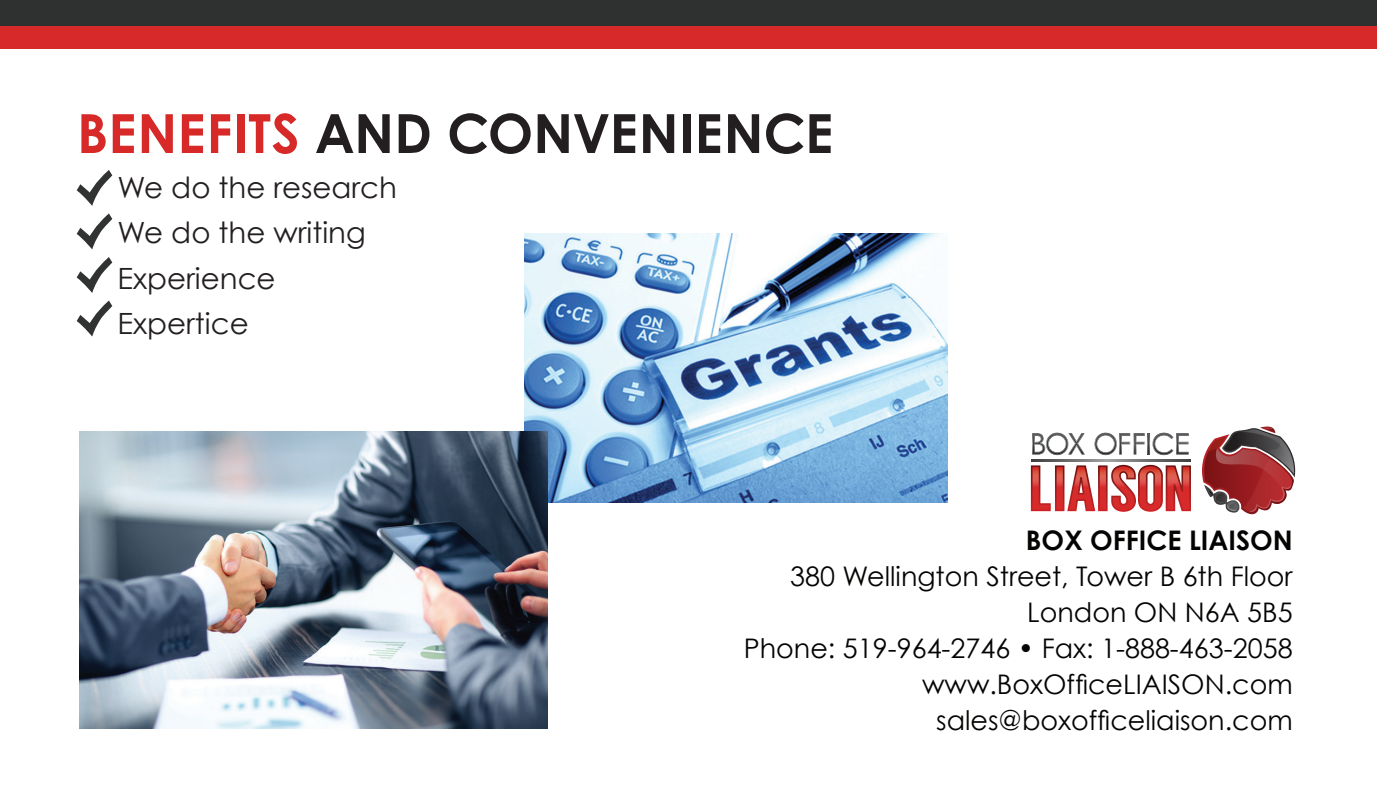
<style>
.page{position:relative;width:1377px;height:810px;background:#fff}
.page>*{position:absolute;margin:0;border:0;box-sizing:border-box;transform-origin:0 0}
.t1{font:700 54px "Century Gothic";color:#231f20}
.Bullets{font:29.25px "Century Gothic";color:#231f20}
.smaller_text{font:27px "Century Gothic";color:#040503}
.smaller_text-2{font:700 27px "Century Gothic";color:#040503}
.s1{color:#d72928}
</style>
<div class="page">
<img style="left:525px;top:233px;width:423px;height:270px">
<img style="left:80px;top:431px;width:467px;height:298px">
<div style="left:0;top:0;width:1377px;height:49px;background:#d72929"></div>
<div style="left:0;top:0;width:1377px;height:26px;background:#2f3030"></div>
<svg style="left:1032px;top:433px;width:53px;height:22px"></svg>
<svg style="left:1094px;top:433px;width:95px;height:22px"></svg>
<svg style="left:1031px;top:460px;width:160px;height:1px"></svg>
<svg style="left:1031px;top:465px;width:160px;height:47px"></svg>
<svg style="left:1202px;top:427px;width:93px;height:88px"></svg>
<svg style="left:77px;top:170px;width:35px;height:36px"></svg>
<svg style="left:77px;top:213px;width:35px;height:36px"></svg>
<svg style="left:77px;top:257px;width:35px;height:36px"></svg>
<svg style="left:77px;top:301px;width:35px;height:35px"></svg>
<p class="t1" style="left:77px;top:99px;width:758px"><span class="s1">BENEFITS</span> AND CONVENIENCE</p>
<p class="Bullets" style="left:117px;top:170px;width:281px">We do the research</p>
<p class="Bullets" style="left:117px;top:215px;width:250px">We do the writing</p>
<p class="Bullets" style="left:117px;top:260px;width:160px">Experience</p>
<p class="Bullets" style="left:117px;top:305px;width:133px">Expertice</p>
<p class="smaller_text-2" style="left:1026px;top:523px;width:268px">BOX OFFICE LIAISON</p>
<p class="smaller_text" style="left:790px;top:560px;width:504px">380 Wellington Street, Tower B 6th Floor</p>
<p class="smaller_text" style="left:1027px;top:596px;width:267px">London ON N6A 5B5</p>
<p class="smaller_text" style="left:744px;top:632px;width:550px">Phone: 519-964-2746 • Fax: 1-888-463-2058</p>
<p class="smaller_text" style="left:922px;top:668px;width:372px">www.BoxOfficeLIAISON.com</p>
<p class="smaller_text" style="left:936px;top:704px;width:358px">sales@boxofficeliaison.com</p>
</div>
